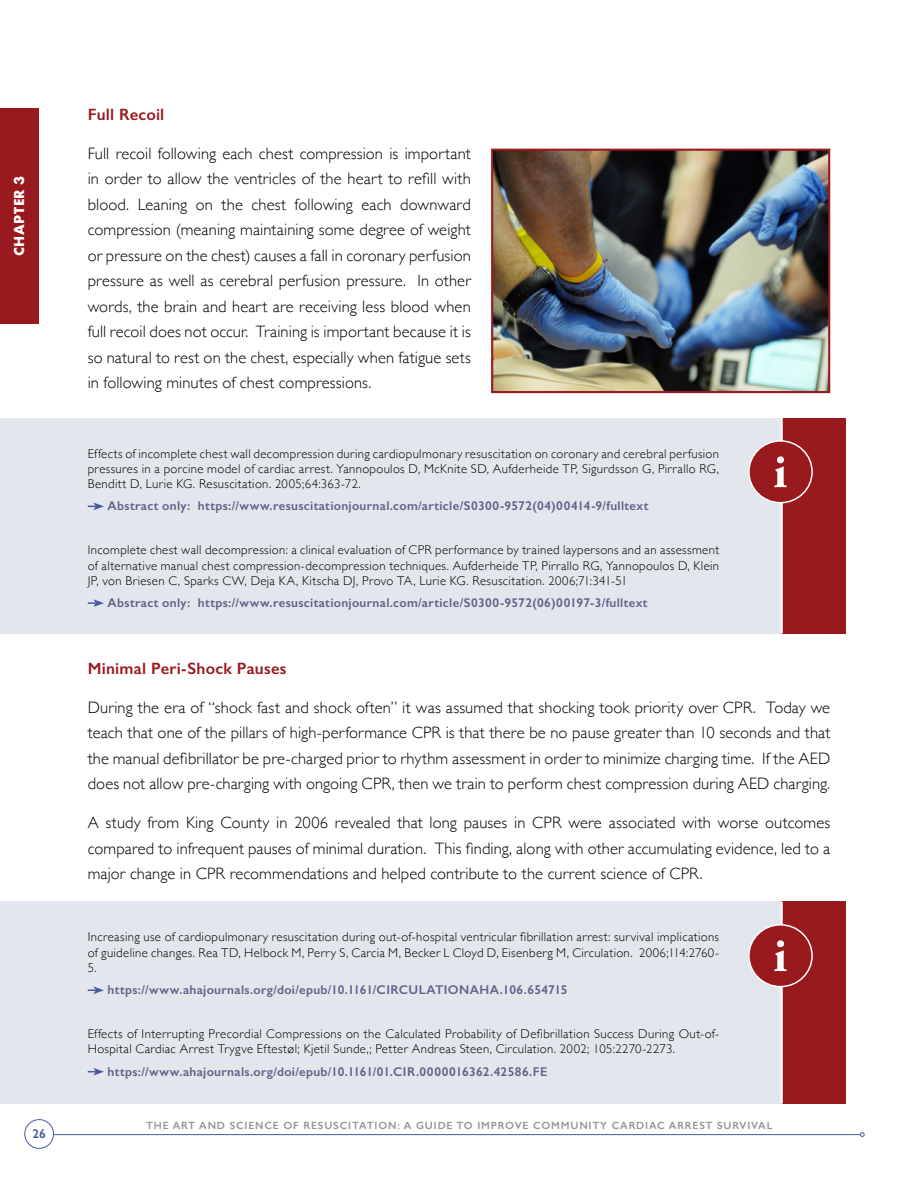
<style>
.page{position:relative;width:918px;height:1188px;background:#fff}
.page>*{position:absolute;margin:0;border:0;box-sizing:border-box;transform-origin:0 0}
.t1{font:300 16.5px/25.5px "Gill Sans";letter-spacing:.005em;color:#000;text-align:justify}
.t2{font:600 16.5px "Gill Sans";letter-spacing:.015em;color:#991a1e}
.t3{font:700 15px "Futura PT";letter-spacing:.04em;color:#fff}
.t4{font:300 12.75px/15.3px "Gill Sans";letter-spacing:.03em;color:#000;text-align:justify}
.t5{font:600 12.75px "Gill Sans";letter-spacing:.025em;color:#60628a}
.t6{font:600 12.75px "Gill Sans";color:#4959a2}
.t7{font:600 10.5px "Gill Sans";letter-spacing:.08em;color:#939498}
</style>
<div class="page">
<hr style="left:54px;top:1134px;width:806px;height:1px;background:#4959a2">
<svg style="left:860px;top:1132px;width:5px;height:5px"></svg>
<div style="left:24px;top:1119px;width:30px;height:30px;border:1px solid #4959a2;border-radius:50%"></div>
<div style="left:0;top:108px;width:39px;height:216px;background:#991a1e"></div>
<div style="left:0;top:418px;width:846px;height:216px;background:#e3e6ec"></div>
<div style="left:782px;top:418px;width:64px;height:216px;background:#991a1e"></div>
<hr style="left:780px;top:418px;width:3px;height:216px;background:#fff">
<svg style="left:88px;top:503px;width:16px;height:7px"></svg>
<svg style="left:88px;top:599px;width:16px;height:8px"></svg>
<div style="left:749px;top:441px;width:63px;height:62px;background:#991a1e;border-radius:50%"></div>
<div style="left:748px;top:440px;width:65px;height:63px;border:2px solid #fff;border-radius:50%"></div>
<svg style="left:774px;top:456px;width:13px;height:31px"></svg>
<div style="left:0;top:902px;width:846px;height:202px;background:#e3e6ec"></div>
<div style="left:782px;top:902px;width:64px;height:202px;background:#991a1e"></div>
<hr style="left:780px;top:902px;width:3px;height:202px;background:#fff">
<svg style="left:88px;top:986px;width:16px;height:8px"></svg>
<svg style="left:88px;top:1068px;width:16px;height:8px"></svg>
<div style="left:749px;top:925px;width:63px;height:62px;background:#991a1e;border-radius:50%"></div>
<div style="left:748px;top:924px;width:65px;height:63px;border:2px solid #fff;border-radius:50%"></div>
<svg style="left:774px;top:940px;width:13px;height:31px"></svg>
<img style="left:494px;top:152px;width:333px;height:238px">
<div style="left:491px;top:149px;width:339px;height:244px;border:2px solid #991a1e"></div>
<p class="t3" style="left:10px;top:256px;width:82px;rotate:-90deg">CHAPTER 3</p>
<p class="t6" style="left:32px;top:1126px;width:15px">26</p>
<p class="t2" style="left:88px;top:104px;width:78px">Full Recoil</p>
<p class="t1" style="left:88px;top:140px;width:385px">Full recoil following each chest compression is important in order to allow the ventricles of the heart to refill with blood. Leaning on the chest following each downward compression (meaning maintaining some degree of weight or pressure on the chest) causes a fall in coronary perfusion pressure as well as cerebral perfusion pressure. In other words, the brain and heart are receiving less blood when full recoil does not occur. Training is important because it is so natural to rest on the chest, especially when fatigue sets in following minutes of chest compressions.</p>
<p class="t4" style="left:88px;top:445px;width:633px">Effects of incomplete chest wall decompression during cardiopulmonary resuscitation on coronary and cerebral perfusion pressures in a porcine model of cardiac arrest. Yannopoulos D, McKnite SD, Aufderheide TP, Sigurdsson G, Pirrallo RG, Benditt D, Lurie KG. Resuscitation. 2005;64:363-72.</p>
<p class="t5" style="left:108px;top:498px;width:542px">Abstract only: https://www.resuscitationjournal.com/article/S0300-9572(04)00414-9/fulltext</p>
<p class="t4" style="left:88px;top:542px;width:633px">Incomplete chest wall decompression: a clinical evaluation of CPR performance by trained laypersons and an assessment of alternative manual chest compression-decompression techniques. Aufderheide TP, Pirrallo RG, Yannopoulos D, Klein JP, von Briesen C, Sparks CW, Deja KA, Kitscha DJ, Provo TA, Lurie KG. Resuscitation. 2006;71:341-51</p>
<p class="t5" style="left:108px;top:595px;width:542px">Abstract only: https://www.resuscitationjournal.com/article/S0300-9572(06)00197-3/fulltext</p>
<p class="t2" style="left:88px;top:658px;width:200px">Minimal Peri-Shock Pauses</p>
<p class="t1" style="left:88px;top:694px;width:744px">During the era of “shock fast and shock often” it was assumed that shocking took priority over CPR. Today we teach that one of the pillars of high-performance CPR is that there be no pause greater than 10 seconds and that the manual defibrillator be pre-charged prior to rhythm assessment in order to minimize charging time. If the AED does not allow pre-charging with ongoing CPR, then we train to perform chest compression during AED charging.</p>
<p class="t1" style="left:88px;top:809px;width:744px">A study from King County in 2006 revealed that long pauses in CPR were associated with worse outcomes compared to infrequent pauses of minimal duration. This finding, along with other accumulating evidence, led to a major change in CPR recommendations and helped contribute to the current science of CPR.</p>
<p class="t4" style="left:88px;top:929px;width:633px">Increasing use of cardiopulmonary resuscitation during out-of-hospital ventricular fibrillation arrest: survival implications of guideline changes. Rea TD, Helbock M, Perry S, Carcia M, Becker L Cloyd D, Eisenberg M, Circulation. 2006;114:2760- 5.</p>
<p class="t5" style="left:108px;top:982px;width:462px">https://www.ahajournals.org/doi/epub/10.1161/CIRCULATIONAHA.106.654715</p>
<p class="t4" style="left:88px;top:1026px;width:633px">Effects of Interrupting Precordial Compressions on the Calculated Probability of Defibrillation Success During Out-of-<br>Hospital Cardiac Arrest Trygve Eftestøl; Kjetil Sunde,; Petter Andreas Steen, Circulation. 2002; 105:2270-2273.</p>
<p class="t5" style="left:108px;top:1064px;width:442px">https://www.ahajournals.org/doi/epub/10.1161/01.CIR.0000016362.42586.FE</p>
<p class="t7" style="left:146px;top:1119px;width:628px">THE ART AND SCIENCE OF RESUSCITATION: A GUIDE TO IMPROVE COMMUNITY CARDIAC ARREST SURVIVAL</p>
</div>
